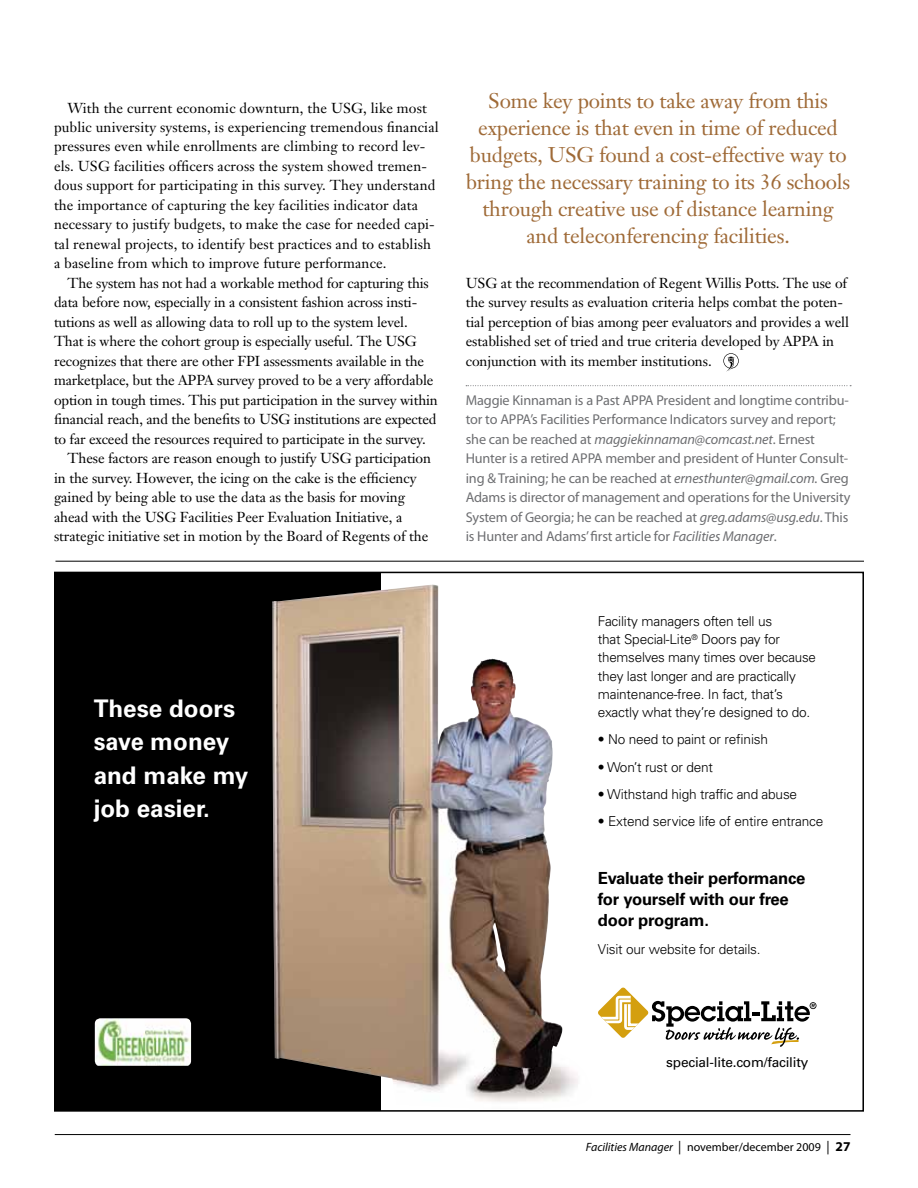
<style>
.page{position:relative;width:918px;height:1188px;background:#fff}
.page>*{position:absolute;margin:0;border:0;box-sizing:border-box;transform-origin:0 0}
.t1{font:700 24.3px/33.3px "Univers LT Std";color:#fff}
.t2{font:21px/27px "Janson Text";letter-spacing:-.01em;color:#9f6a37;text-align:center}
.t3{font:700 16.65px/21.3px "Univers LT Std";letter-spacing:-.015em;color:#000}
.t4{font:14.25px/19.5px "Janson Text";letter-spacing:-.005em;color:#000}
.t5{font:14.25px/19.5px "Myriad Pro";letter-spacing:-.01em;color:#6d6e71}
.t6{font:300 13.65px/18.1px "Univers LT Std";letter-spacing:-.015em;color:#000}
.t7{font:13.65px "Univers LT Std";letter-spacing:-.015em;color:#000}
.t8{font:12px "Myriad Pro";color:#000}
.s1{font-style:italic}
.s2{font-size:13.5px}
.s3{font-weight:700;font-size:13.5px}
</style>
<div class="page">
<hr style="left:55px;top:1134px;width:795px;height:1px;background:#000">
<svg style="left:466px;top:385px;width:385px;height:1px"></svg>
<svg style="left:723px;top:353px;width:16px;height:18px"></svg>
<svg style="left:598px;top:988px;width:219px;height:59px"></svg>
<div style="left:55px;top:572px;width:325px;height:539px;background:#000"></div>
<img style="left:95px;top:1018px;width:96px;height:48px">
<img style="left:272px;top:584px;width:306px;height:525px">
<hr style="left:55px;top:561px;width:809px;height:1px;background:#000">
<p class="t4" style="left:54px;top:98px;width:386px;text-indent:13px">With the current economic downturn, the USG, like most public university systems, is experiencing tremendous financial pressures even while enrollments are climbing to record lev&shy;els. USG facilities officers across the system showed tremen&shy;dous support for participating in this survey. They understand the importance of capturing the key facilities indicator data necessary to justify budgets, to make the case for needed capi&shy;tal renewal projects, to identify best practices and to establish a baseline from which to improve future performance.</p>
<p class="t4" style="left:68px;top:273px;width:363px">The system has not had a workable method for capturing this</p>
<p class="t4" style="left:54px;top:293px;width:365px">data before now, especially in a consistent fashion across insti-</p>
<p class="t4" style="left:54px;top:312px;width:355px">tutions as well as allowing data to roll up to the system level.</p>
<p class="t4" style="left:54px;top:332px;width:364px">That is where the cohort group is especially useful. The USG</p>
<p class="t4" style="left:54px;top:351px;width:372px">recognizes that there are other FPI assessments available in the</p>
<p class="t4" style="left:54px;top:371px;width:381px">marketplace, but the APPA survey proved to be a very affordable</p>
<p class="t4" style="left:54px;top:390px;width:385px">option in tough times. This put participation in the survey within</p>
<p class="t4" style="left:54px;top:410px;width:384px">financial reach, and the benefits to USG institutions are expected</p>
<p class="t4" style="left:54px;top:429px;width:373px">to far exceed the resources required to participate in the survey.</p>
<p class="t4" style="left:68px;top:449px;width:365px">These factors are reason enough to justify USG participation</p>
<p class="t4" style="left:54px;top:468px;width:364px">in the survey. However, the icing on the cake is the efficiency</p>
<p class="t4" style="left:54px;top:488px;width:353px">gained by being able to use the data as the basis for moving</p>
<p class="t4" style="left:54px;top:507px;width:350px">ahead with the USG Facilities Peer Evaluation Initiative, a</p>
<p class="t4" style="left:54px;top:527px;width:376px">strategic initiative set in motion by the Board of Regents of the</p>
<p class="t2" style="left:466px;top:87px;width:386px">Some key points to take away from this experience is that even in time of reduced budgets, USG found a cost-effective way to bring the necessary training to its 36 schools through creative use of distance learning and teleconferencing facilities.</p>
<p class="t4" style="left:466px;top:273px;width:385px">USG at the recommendation of Regent Willis Potts. The use of the survey results as evaluation criteria helps combat the poten&shy;tial perception of bias among peer evaluators and provides a well established set of tried and true criteria developed by APPA in conjunction with its member institutions.</p>
<p class="t5" style="left:466px;top:390px;width:386px">Maggie Kinnaman is a Past APPA President and longtime contribu&shy;tor to APPA’s Facilities Performance Indicators survey and report; she can be reached at <span class="s1">maggiekinnaman@comcast.net</span>. Ernest Hunter is a retired APPA member and president of Hunter Consult&shy;ing &amp; Training; he can be reached at <span class="s1">ernesthunter@gmail.com.</span> Greg Adams is director of management and operations for the University System of Georgia; he can be reached at <span class="s1">greg.adams@usg.edu</span>. This is Hunter and Adams’ first article for <span class="s1">Facilities Manager</span>.</p>
<h1 class="t1" style="left:94px;top:692px;width:156px">These doors save money and make my job easier.</h1>
<p class="t6" style="left:598px;top:612px;width:220px">Facility managers often tell us<br>that Special-Lite<sup>®</sup> Doors pay for themselves many times over because they last longer and are practically maintenance-free. In fact, that’s exactly what they’re designed to do.</p>
<p class="t6" style="left:598px;top:730px;width:172px">• No need to paint or refinish</p>
<p class="t6" style="left:598px;top:758px;width:117px">• Won’t rust or dent</p>
<p class="t6" style="left:598px;top:785px;width:201px">• Withstand high traffic and abuse</p>
<p class="t6" style="left:598px;top:812px;width:227px">• Extend service life of entire entrance</p>
<p class="t3" style="left:598px;top:867px;width:209px">Evaluate their performance for yourself with our free door program.</p>
<p class="t6" style="left:598px;top:940px;width:164px">Visit our website for details.</p>
<p class="t7" style="left:666px;top:1054px;width:144px">special-lite.com/facility</p>
<p class="t8" style="left:586px;top:1139px;width:266px"><span class="s1">Facilities Manager</span> <span class="s2">|</span> november/december 2009 <span class="s2">|</span> <span class="s3">27</span></p>
</div>
